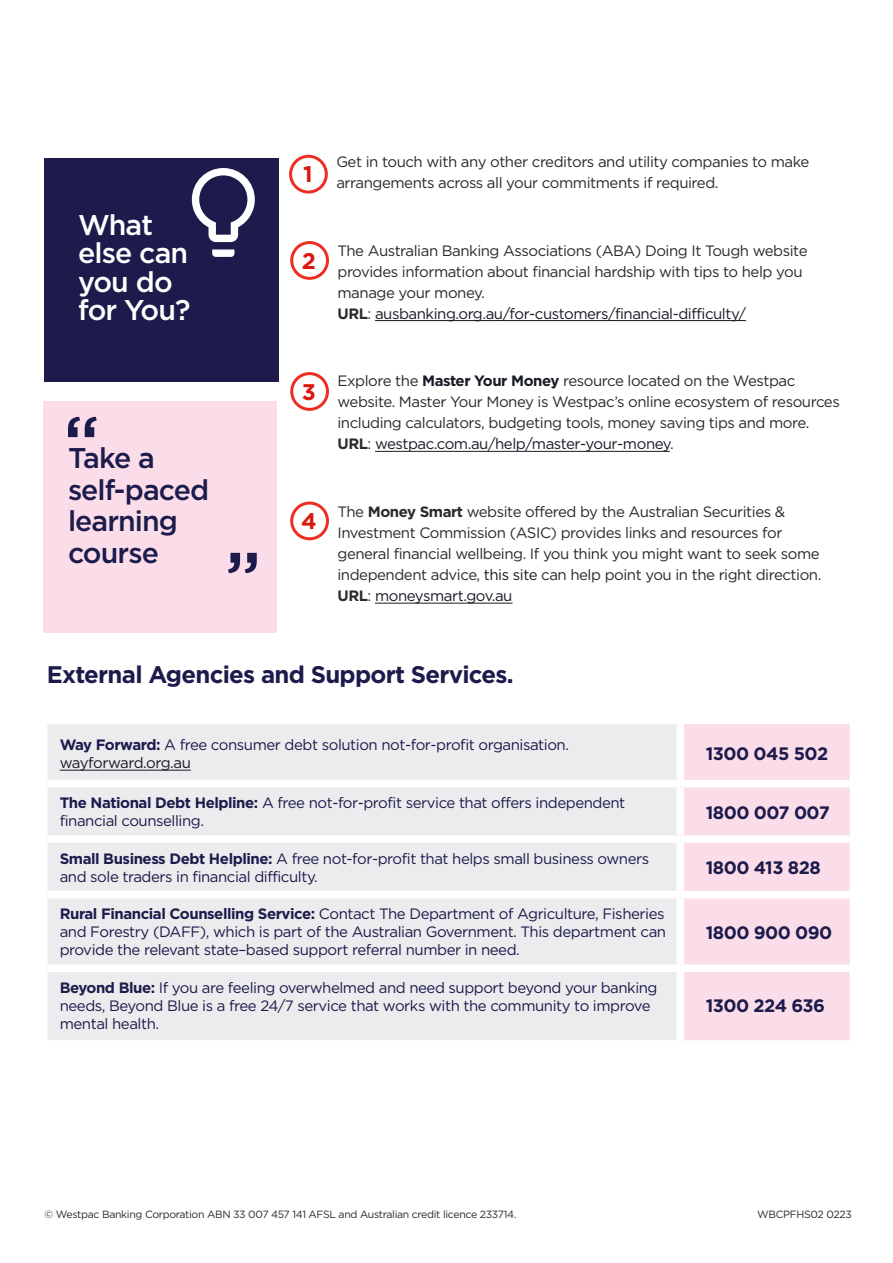
<style>
.page{position:relative;width:893px;height:1263px;background:#fff}
.page>*{position:absolute;margin:0;border:0;box-sizing:border-box;transform-origin:0 0}
.QUOTE{font:500 28.5px/31.5px "Gotham";letter-spacing:-.035em;color:#1c1b4c}
.TH2{font:500 28.5px/28.5px "Gotham";letter-spacing:-.03em;color:#fff}
.H2_16_on_12{font:700 24px "Gotham";letter-spacing:-.03em;color:#1c1b4c}
.TH1_Non_TOC{font:700 22.65px "Gotham";color:#da1710}
.Body{font:700 18px "Gotham";letter-spacing:-.03em;color:#1c1b4c}
.Body-2{font:15px/21px "Gotham";letter-spacing:-.03em;color:#2b292a}
.Body-3{font:15px/18px "Gotham";letter-spacing:-.03em;color:#1c1b4c}
.Disclaimer{font:10.5px "Gotham";letter-spacing:-.03em;color:#2b292a}
.s1{font-weight:700}
.s2{color:#181b25}
.s3{font-weight:700;color:#181b25}
</style>
<div class="page">
<hr style="left:375px;top:320px;width:371px;height:1px;background:#181b25">
<hr style="left:375px;top:451px;width:295px;height:1px;background:#181b25">
<hr style="left:375px;top:603px;width:137px;height:1px;background:#181b25">
<div style="left:48px;top:724px;width:629px;height:316px;background:#ececee"></div>
<div style="left:684px;top:724px;width:166px;height:316px;background:#fbdde9"></div>
<div style="left:47px;top:780px;width:633px;height:7px;background:#fff"></div>
<div style="left:680px;top:780px;width:170px;height:7px;background:#fff"></div>
<div style="left:47px;top:835px;width:633px;height:8px;background:#fff"></div>
<div style="left:680px;top:835px;width:170px;height:8px;background:#fff"></div>
<div style="left:47px;top:891px;width:633px;height:7px;background:#fff"></div>
<div style="left:680px;top:891px;width:170px;height:7px;background:#fff"></div>
<div style="left:47px;top:964px;width:633px;height:8px;background:#fff"></div>
<div style="left:680px;top:964px;width:170px;height:8px;background:#fff"></div>
<hr style="left:60px;top:770px;width:131px;height:1px;background:#181b25">
<div style="left:45px;top:158px;width:234px;height:224px;background:#1c1b4c"></div>
<svg style="left:192px;top:168px;width:63px;height:89px"></svg>
<div style="left:43px;top:401px;width:234px;height:231px;background:#fbdde9"></div>
<svg style="left:68px;top:417px;width:29px;height:20px"></svg>
<svg style="left:228px;top:553px;width:29px;height:20px"></svg>
<div style="left:290px;top:501px;width:39px;height:39px;border:3px solid #ee2e22;border-radius:50%"></div>
<div style="left:290px;top:372px;width:39px;height:39px;border:3px solid #ee2e22;border-radius:50%"></div>
<div style="left:290px;top:241px;width:39px;height:39px;border:3px solid #ee2e22;border-radius:50%"></div>
<div style="left:289px;top:155px;width:39px;height:39px;border:3px solid #ee2e22;border-radius:50%"></div>
<h2 class="TH2" style="left:78px;top:210px;width:114px">What else can you do for You?</h2>
<p class="QUOTE" style="left:68px;top:442px;width:143px">Take a self-paced learning course</p>
<h1 class="TH1_Non_TOC" style="left:303px;top:159px;width:11px">1</h1>
<h1 class="TH1_Non_TOC" style="left:302px;top:246px;width:16px">2</h1>
<p class="Body-2" style="left:336px;top:151px;width:475px">Get in touch with any other creditors and utility companies to make arrangements across all your commitments if required.</p>
<p class="Body-2" style="left:337px;top:239px;width:472px">The Australian Banking Associations (ABA) Doing It Tough website provides information about financial hardship with tips to help you manage your money.<br><span class="s1">URL</span>: <span class="s2">ausbanking.org.au/for-customers/financial-difficulty/</span></p>
<h1 class="TH1_Non_TOC" style="left:302px;top:377px;width:16px">3</h1>
<h1 class="TH1_Non_TOC" style="left:301px;top:506px;width:17px">4</h1>
<p class="Body-2" style="left:337px;top:370px;width:504px">Explore the <span class="s3">Master Your Money</span> resource located on the Westpac website. Master Your Money is Westpac’s online ecosystem of resources including calculators, budgeting tools, money saving tips and more.<br><span class="s1">URL</span>: <span class="s2">westpac.com.au/help/master-your-money</span>.</p>
<p class="Body-2" style="left:337px;top:501px;width:485px">The <span class="s1">Money Smart</span> website offered by the Australian Securities &amp; Investment Commission (ASIC) provides links and resources for general financial wellbeing. If you think you might want to seek some independent advice, <span class="s2">this site</span> can help point you in the right direction.<br><span class="s1">URL</span>: <span class="s2">moneysmart.gov.au</span></p>
<h2 class="H2_16_on_12" style="left:47px;top:658px;width:468px">External Agencies and Support Services.</h2>
<p class="Body-3" style="left:60px;top:735px;width:511px"><span class="s1">Way Forward:</span> A free consumer debt solution not-for-profit organisation. <span class="s2">wayforward.org.au</span></p>
<p class="Body" style="left:706px;top:742px;width:124px">1300 045 502</p>
<p class="Body-3" style="left:60px;top:794px;width:567px"><span class="s1">The National Debt Helpline:</span> A free not-for-profit service that offers independent financial counselling.</p>
<p class="Body" style="left:706px;top:800px;width:126px">1800 007 007</p>
<p class="Body-3" style="left:60px;top:849px;width:591px"><span class="s1">Small Business Debt Helpline:</span> A free not-for-profit that helps small business owners and sole traders in financial difficulty.</p>
<p class="Body" style="left:706px;top:856px;width:116px">1800 413 828</p>
<p class="Body-3" style="left:60px;top:905px;width:608px;text-align:justify"><span class="s1">Rural Financial Counselling Service:</span> Contact The Department of Agriculture, Fisheries and Forestry (DAFF), which is part of the Australian Government. This department can provide the relevant state–based support referral number in need.</p>
<p class="Body" style="left:706px;top:920px;width:128px">1800 900 090</p>
<p class="Body-3" style="left:60px;top:978px;width:599px"><span class="s1">Beyond Blue:</span> If you are feeling overwhelmed and need support beyond your banking needs, Beyond Blue is a free 24/7 service that works with the community to improve mental health.</p>
<p class="Body" style="left:706px;top:994px;width:121px">1300 224 636</p>
<p class="Disclaimer" style="left:45px;top:1208px;width:473px">© Westpac Banking Corporation ABN 33 007 457 141 AFSL and Australian credit licence 233714.</p>
<p class="Disclaimer" style="left:757px;top:1208px;width:96px">WBCPFHS02 0223</p>
</div>
